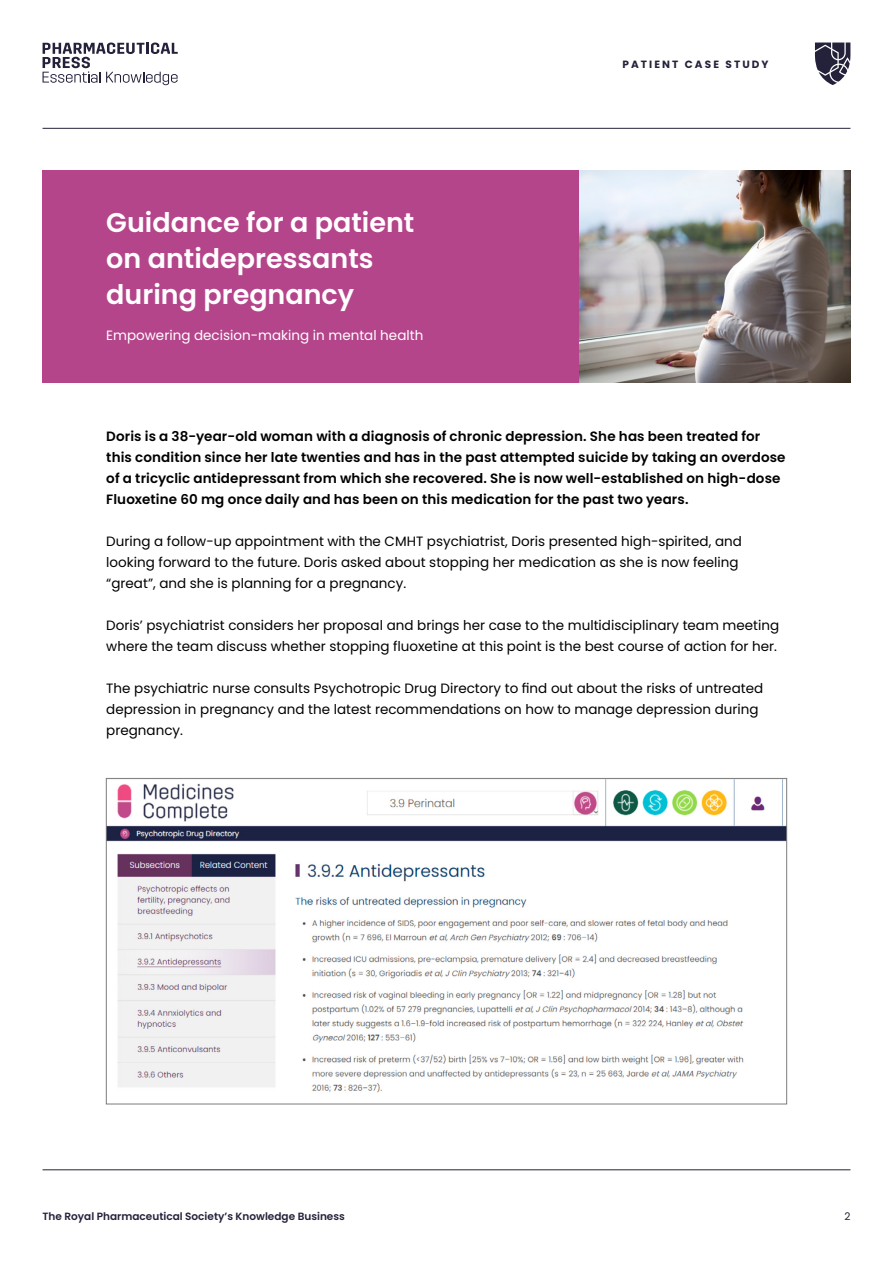
<style>
.page{position:relative;width:893px;height:1263px;background:#fff}
.page>*{position:absolute;margin:0;border:0;box-sizing:border-box;transform-origin:0 0}
.t1{font:600 27px/36px "Poppins";color:#fff}
.t2{font:13.5px/21px "Poppins";color:#000}
.t3{font:600 13.5px/21px "Poppins";letter-spacing:.01em;color:#000}
.t4{font:13.5px "Poppins";color:#fff}
.t5{font:600 10.5px "Poppins";color:#24223b}
.t6{font:700 10.5px "Poppins";letter-spacing:.2em;color:#24223b}
.t7{font:10.5px "Poppins";color:#24223b}
</style>
<div class="page">
<svg style="left:815px;top:43px;width:35px;height:42px"></svg>
<svg style="left:43px;top:43px;width:135px;height:42px"></svg>
<hr style="left:43px;top:128px;width:807px;height:1px;background:#24223b">
<hr style="left:43px;top:1169px;width:807px;height:1px;background:#24223b">
<div style="left:43px;top:170px;width:807px;height:213px;background:#b5458b"></div>
<img style="left:579px;top:170px;width:271px;height:213px">
<img style="left:108px;top:780px;width:677px;height:313px">
<h1 class="t1" style="left:106px;top:204px;width:310px">Guidance for a patient on antidepressants during pregnancy</h1>
<p class="t4" style="left:106px;top:327px;width:318px">Empowering decision-making in mental health</p>
<p class="t6" style="left:622px;top:58px;width:148px">PATIENT CASE STUDY</p>
<p class="t3" style="left:106px;top:425px;width:681px">Doris is a 38-year-old woman with a diagnosis of chronic depression. She has been treated for this condition since her late twenties and has in the past attempted suicide by taking an overdose of a tricyclic antidepressant from which she recovered. She is now well-established on high-dose Fluoxetine 60 mg once daily and has been on this medication for the past two years.</p>
<p class="t2" style="left:106px;top:530px;width:637px">During a follow-up appointment with the CMHT psychiatrist, Doris presented high-spirited, and looking forward to the future. Doris asked about stopping her medication as she is now feeling “great”, and she is planning for a pregnancy.</p>
<p class="t2" style="left:106px;top:614px;width:674px">Doris’ psychiatrist considers her proposal and brings her case to the multidisciplinary team meeting where the team discuss whether stopping fluoxetine at this point is the best course of action for her.</p>
<p class="t2" style="left:106px;top:677px;width:658px">The psychiatric nurse consults Psychotropic Drug Directory to find out about the risks of untreated depression in pregnancy and the latest recommendations on how to manage depression during pregnancy.</p>
<p class="t5" style="left:43px;top:1211px;width:304px">The Royal Pharmaceutical Society’s Knowledge Business</p>
<p class="t7" style="left:844px;top:1211px;width:8px">2</p>
</div>
